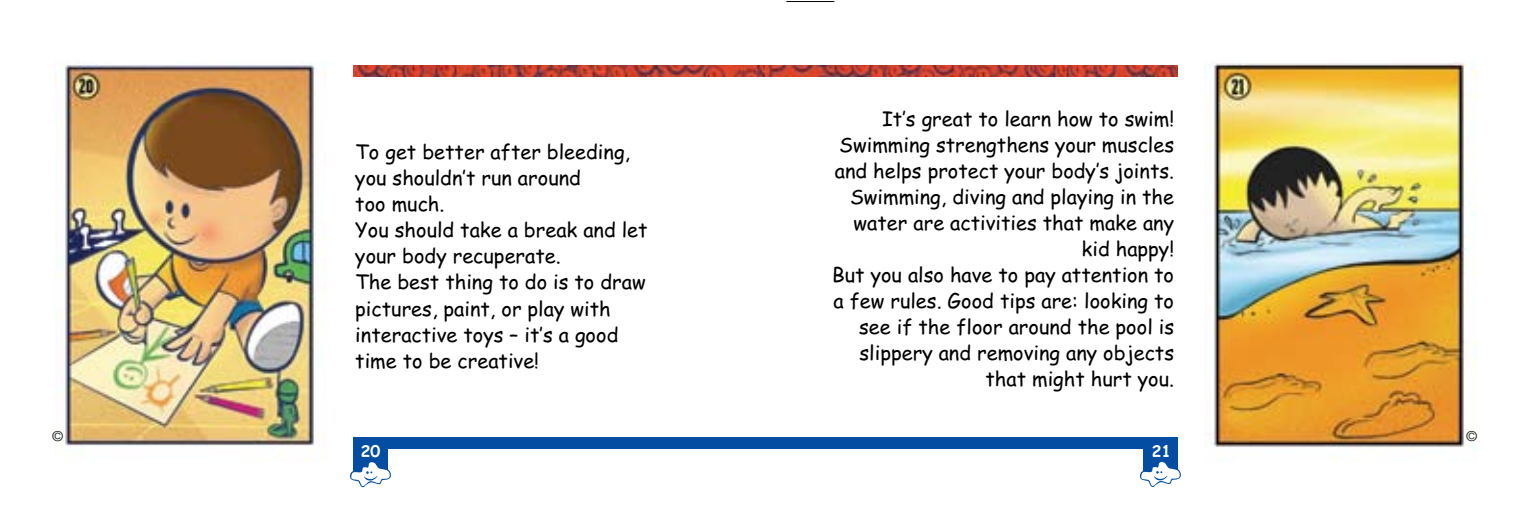
<style>
.page{position:relative;width:1531px;height:511px;background:#fff}
.page>*{position:absolute;margin:0;border:0;box-sizing:border-box;transform-origin:0 0}
.t1{font:20px/26px "Comic Sans MS";color:#000}
.t2{font:700 16px "Comic Sans MS";color:#fff}
.t3{font:300 14px "Helvetica Neue";color:#000}
</style>
<div class="page">
<img style="left:54px;top:62px;width:272px;height:399px">
<img style="left:353px;top:65px;width:440px;height:12px">
<div style="left:353px;top:437px;width:440px;height:11px;background:#034ea2"></div>
<div style="left:353px;top:437px;width:34px;height:34px;background:#034ea2"></div>
<svg style="left:350px;top:459px;width:41px;height:29px"></svg>
<hr style="left:786px;top:1px;width:48px;height:1px;background:#000">
<hr style="left:786px;top:510px;width:48px;height:1px;background:#000">
<img style="left:1204px;top:62px;width:272px;height:386px">
<img style="left:765px;top:65px;width:412px;height:11px">
<div style="left:765px;top:436px;width:412px;height:12px;background:#034ea2"></div>
<div style="left:1143px;top:436px;width:34px;height:34px;background:#034ea2"></div>
<svg style="left:1140px;top:459px;width:41px;height:28px"></svg>
<p class="t1" style="left:355px;top:138px;width:294px">To get better after bleeding, you shouldn’t run around<br>too much.<br>You should take a break and let your body recuperate.<br>The best thing to do is to draw pictures, paint, or play with interactive toys – it’s a good time to be creative!</p>
<p class="t1" style="left:832px;top:105px;width:343px;text-align:right">It’s great to learn how to swim!<br>Swimming strengthens your muscles and helps protect your body’s joints.<br>Swimming, diving and playing in the water are activities that make any kid happy!<br>But you also have to pay attention to a few rules. Good tips are: looking to see if the floor around the pool is slippery and removing any objects that might hurt you.</p>
<p class="t3" style="left:52px;top:427px;width:13px">©</p>
<p class="t3" style="left:1466px;top:427px;width:13px">©</p>
<p class="t2" style="left:361px;top:438px;width:21px">20</p>
<p class="t2" style="left:1152px;top:438px;width:21px">21</p>
</div>
